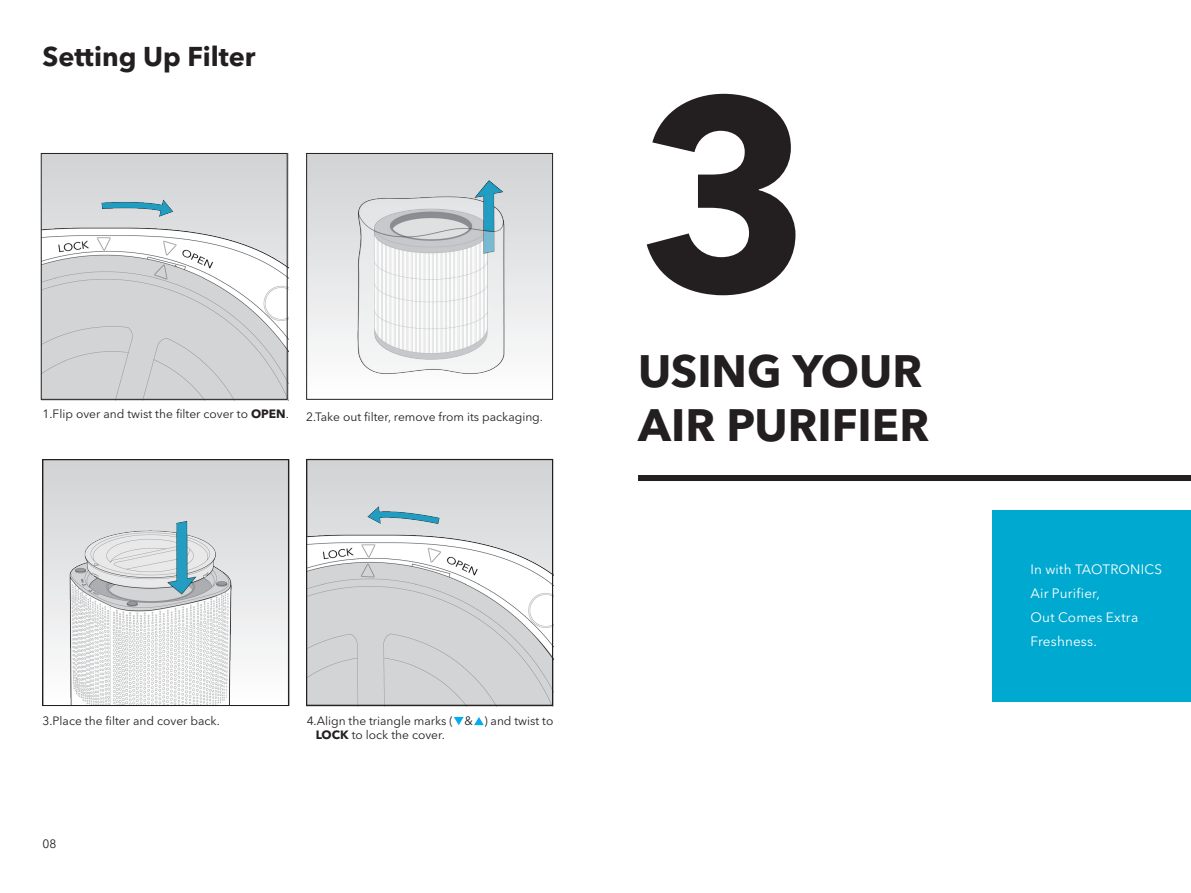
<style>
.page{position:relative;width:1191px;height:893px;background:#fff}
.page>*{position:absolute;margin:0;border:0;box-sizing:border-box;transform-origin:0 0}
.t1{font:700 270px "Avenir Next LT Pro";color:#231f20}
.t2{font:700 45px/54px "Avenir Next LT Pro";color:#231f20}
.t3{font:700 27px "Avenir Next LT Pro";color:#231f20}
.t4{font:13.5px/24px "Avenir Next LT Pro";letter-spacing:.015em;color:#fff}
.t5{font:12px/14.4px "Avenir Next LT Pro";color:#231f20}
.s1{font-weight:700}
</style>
<div class="page">
<img style="left:43px;top:153px;width:245px;height:247px">
<img style="left:308px;top:461px;width:243px;height:243px">
<img style="left:307px;top:153px;width:247px;height:247px">
<img style="left:44px;top:461px;width:243px;height:243px">
<div style="left:638px;top:475px;width:553px;height:6px;background:#231f20"></div>
<div style="left:306px;top:459px;width:247px;height:247px;border:1px solid #231f20"></div>
<div style="left:41px;top:153px;width:246px;height:247px;border:1px solid #231f20"></div>
<svg style="left:454px;top:717px;width:9px;height:8px"></svg>
<svg style="left:474px;top:717px;width:10px;height:8px"></svg>
<div style="left:42px;top:459px;width:247px;height:247px;border:1px solid #231f20"></div>
<div style="left:992px;top:510px;width:199px;height:192px;background:#00a9d0"></div>
<h3 class="t3" style="left:43px;top:40px;width:214px">Setting Up Filter</h3>
<p class="t5" style="left:43px;top:407px;width:248px">1.Flip over and twist the filter cover to <span class="s1">OPEN</span>.</p>
<p class="t5" style="left:306px;top:409px;width:238px">2.Take out filter, remove from its packaging.</p>
<h1 class="t1" style="left:638px;top:30px;width:176px">3</h1>
<h2 class="t2" style="left:638px;top:344px;width:293px">USING YOUR<br>AIR PURIFIER</h2>
<p class="t5" style="left:43px;top:713px;width:179px">3.Place the filter and cover back.</p>
<p class="t5" style="left:316px;top:713px;width:239px;text-indent:-9px">4.Align the triangle marks ( &amp; ) and twist to<br><span class="s1">LOCK</span> to lock the cover.</p>
<p class="t5" style="left:43px;top:836px;width:15px">08</p>
<p class="t4" style="left:1030px;top:558px;width:133px">In with TAOTRONICS<br>Air Purifier,<br>Out Comes Extra<br>Freshness.</p>
</div>
